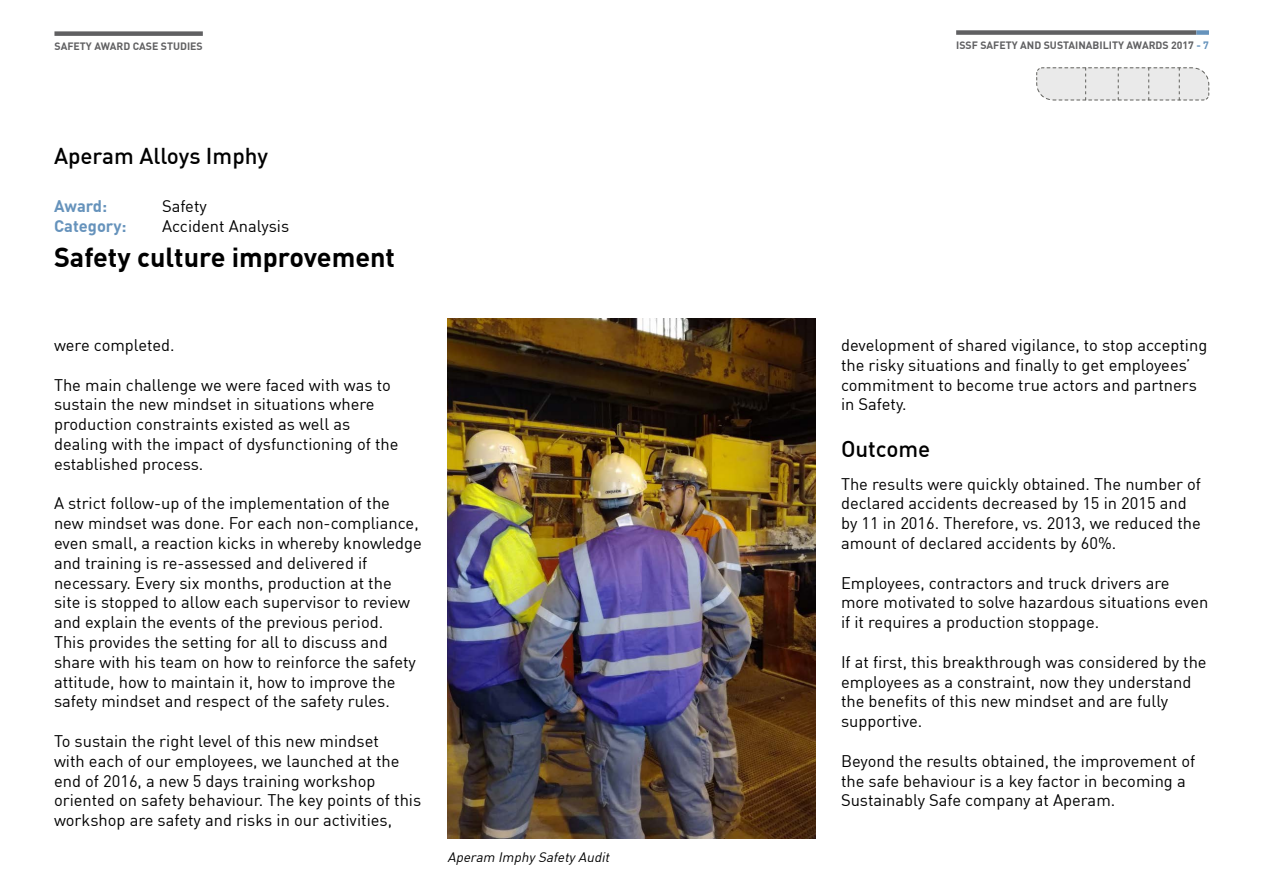
<style>
.page{position:relative;width:1263px;height:893px;background:#fff}
.page>*{position:absolute;margin:0;border:0;box-sizing:border-box;transform-origin:0 0}
._02_Header_1{font:700 27px "DIN";color:#000}
._02_Header_2{font:22.5px "DIN Medium Alternate";color:#000}
._03_Body_text{font:16.5px/19.8px "DIN";color:#000}
._03_Body_text-2{font:700 16.5px "DIN";color:#6693bc}
._04_Pictures{font:italic 13.5px "DIN";color:#000}
.t1{font:700 10.5px "DIN";color:#606062}
.s1{color:#6693bc}
</style>
<div class="page">
<div style="left:956px;top:30px;width:240px;height:5px;background:#606062"></div>
<div style="left:1196px;top:30px;width:13px;height:5px;background:#6693bc"></div>
<div style="left:54px;top:31px;width:149px;height:5px;background:#606062"></div>
<img style="left:447px;top:319px;width:368px;height:520px">
<svg style="left:1036px;top:67px;width:173px;height:34px;background:#e3e3e3"></svg>
<p class="t1" style="left:54px;top:39px;width:150px">SAFETY AWARD CASE STUDIES</p>
<p class="t1" style="left:956px;top:38px;width:254px">ISSF SAFETY AND SUSTAINABILITY AWARDS 2017 <span class="s1">- 7</span></p>
<p class="_02_Header_2" style="left:54px;top:142px;width:216px">Aperam Alloys Imphy</p>
<p class="_03_Body_text-2" style="left:54px;top:196px;width:55px">Award:</p>
<p class="_03_Body_text" style="left:162px;top:196px;width:46px">Safety</p>
<p class="_03_Body_text-2" style="left:54px;top:215px;width:74px">Category:</p>
<p class="_03_Body_text" style="left:162px;top:216px;width:129px">Accident Analysis</p>
<p class="_02_Header_1" style="left:54px;top:239px;width:343px">Safety culture improvement</p>
<p class="_03_Body_text" style="left:54px;top:335px;width:122px">were completed.</p>
<p class="_03_Body_text" style="left:54px;top:374px;width:346px">The main challenge we were faced with was to sustain the new mindset in situations where production constraints existed as well as dealing with the impact of dysfunctioning of the established process.</p>
<p class="_03_Body_text" style="left:54px;top:493px;width:369px">A strict follow-up of the implementation of the new mindset was done. For each non-compliance, even small, a reaction kicks in whereby knowledge and training is re-assessed and delivered if necessary. Every six months, production at the site is stopped to allow each supervisor to review and explain the events of the previous period.<br>This provides the setting for all to discuss and share with his team on how to reinforce the safety attitude, how to maintain it, how to improve the safety mindset and respect of the safety rules.</p>
<p class="_03_Body_text" style="left:54px;top:731px;width:369px">To sustain the right level of this new mindset<br>with each of our employees, we launched at the end of 2016, a new 5 days training workshop oriented on safety behaviour. The key points of this workshop are safety and risks in our activities,</p>
<p class="_04_Pictures" style="left:447px;top:849px;width:166px">Aperam Imphy Safety Audit</p>
<p class="_03_Body_text" style="left:841px;top:335px;width:368px">development of shared vigilance, to stop accepting the risky situations and finally to get employees’ commitment to become true actors and partners in Safety.</p>
<p class="_02_Header_2" style="left:841px;top:434px;width:91px">Outcome</p>
<p class="_03_Body_text" style="left:841px;top:473px;width:362px">The results were quickly obtained. The number of declared accidents decreased by 15 in 2015 and by 11 in 2016. Therefore, vs. 2013, we reduced the amount of declared accidents by 60%.</p>
<p class="_03_Body_text" style="left:841px;top:572px;width:369px">Employees, contractors and truck drivers are more motivated to solve hazardous situations even if it requires a production stoppage.</p>
<p class="_03_Body_text" style="left:841px;top:652px;width:367px">If at first, this breakthrough was considered by the employees as a constraint, now they understand the benefits of this new mindset and are fully supportive.</p>
<p class="_03_Body_text" style="left:841px;top:751px;width:356px">Beyond the results obtained, the improvement of the safe behaviour is a key factor in becoming a<br>Sustainably Safe company at Aperam.</p>
</div>
